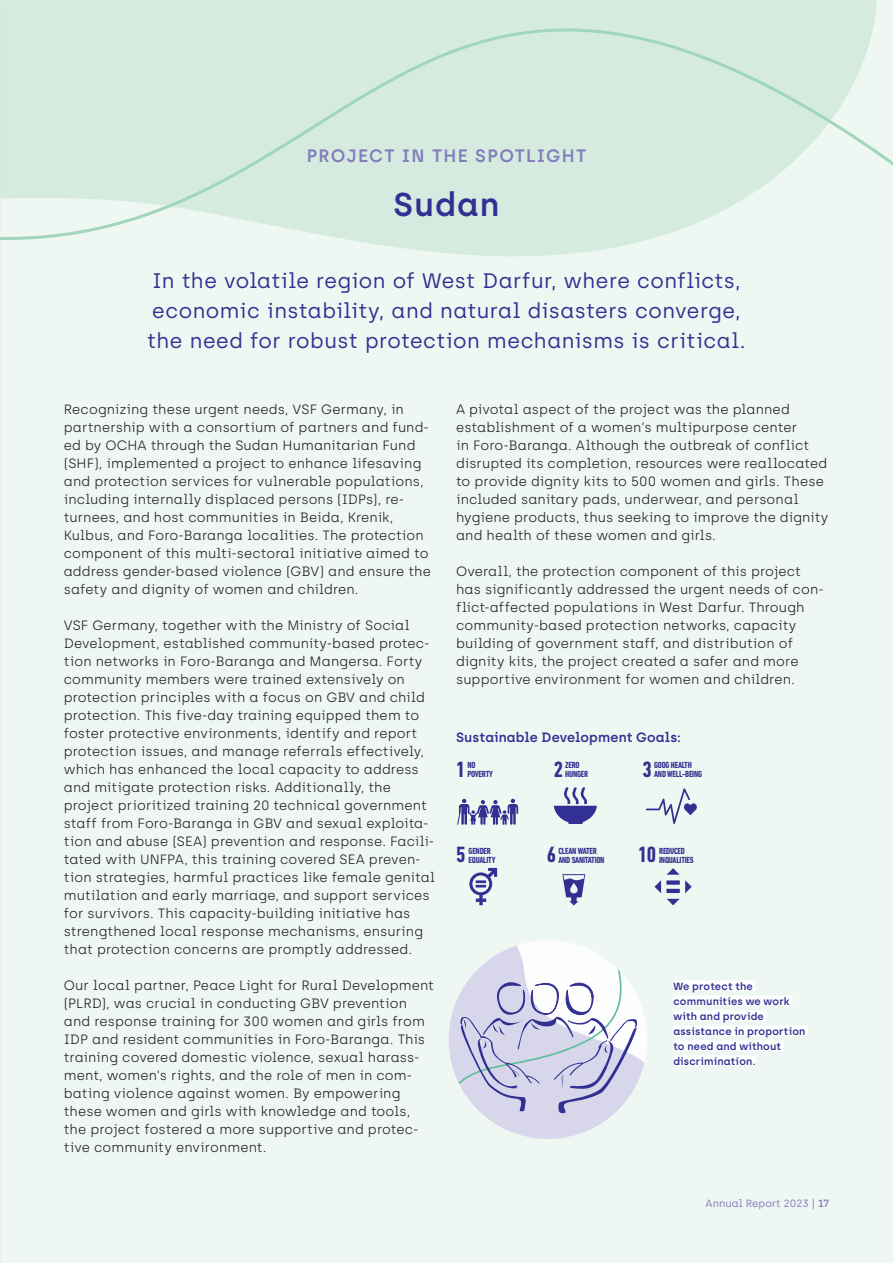
<style>
.page{position:relative;width:893px;height:1263px;background:#eef7f2}
.page>*{position:absolute;margin:0;border:0;box-sizing:border-box;transform-origin:0 0}
.Einleitung{font:600 33px "Archia";letter-spacing:.03em;color:#323092}
.t1{font:700 condensed 22.5px "DIN Next LT Pro";color:#323092}
.Einleitung-2{font:21px/30px "Archia";letter-spacing:.015em;color:#323092}
.Einleitung-3{font:600 18px "Archia";letter-spacing:.06em;color:#837dbb}
.Fließtext{font:300 13.5px/18px "Archia";letter-spacing:.005em;color:#231f20}
.Fließtext-2{font:600 13.5px "Archia";letter-spacing:.01em;color:#323092}
.Bildunterschrift{font:600 10.5px/15px "Archia";letter-spacing:.015em;color:#323092}
.t2{font:10.5px "Archia";color:#837dbb}
.t3{font:700 condensed 9px/9px "DIN Next LT Pro";letter-spacing:-.025em;color:#323092}
.s1{font-weight:600}
</style>
<div class="page">
<svg style="left:0;top:0;width:893px;height:257px"></svg>
<svg style="left:469px;top:868px;width:28px;height:37px"></svg>
<svg style="left:554px;top:787px;width:43px;height:37px"></svg>
<svg style="left:646px;top:788px;width:51px;height:36px"></svg>
<svg style="left:457px;top:799px;width:61px;height:26px"></svg>
<svg style="left:562px;top:874px;width:23px;height:31px"></svg>
<hr style="left:666px;top:889px;width:14px;height:4px;background:#323092">
<div style="left:666px;top:880px;width:14px;height:5px;background:#323092"></div>
<svg style="left:667px;top:868px;width:12px;height:7px"></svg>
<svg style="left:685px;top:880px;width:7px;height:13px"></svg>
<svg style="left:667px;top:899px;width:12px;height:6px"></svg>
<svg style="left:655px;top:880px;width:6px;height:13px"></svg>
<div style="left:673px;top:980px;width:83px;height:11px;background:#fff"></div>
<div style="left:673px;top:995px;width:119px;height:11px;background:#fff"></div>
<div style="left:673px;top:1010px;width:94px;height:11px;background:#fff"></div>
<div style="left:673px;top:1025px;width:135px;height:11px;background:#fff"></div>
<div style="left:673px;top:1040px;width:111px;height:11px;background:#fff"></div>
<div style="left:673px;top:1055px;width:83px;height:11px;background:#fff"></div>
<svg style="left:449px;top:941px;width:198px;height:198px"></svg>
<p class="Einleitung-3" style="left:307px;top:145px;width:281px">PROJECT IN THE SPOTLIGHT</p>
<p class="Einleitung" style="left:394px;top:185px;width:107px">Sudan</p>
<p class="Einleitung-2" style="left:147px;top:266px;width:600px">In the volatile region of West Darfur, where conflicts, economic instability, and natural disasters converge, the need for robust protection mechanisms is critical.</p>
<p class="Fließtext" style="left:64px;top:400px;width:369px">Recognizing these urgent needs, VSF Germany, in partnership with a consortium of partners and fund&shy;ed by OCHA through the Sudan Humanitarian Fund (SHF), implemented a project to enhance lifesaving and protection services for vulnerable populations, including internally displaced persons (IDPs), re&shy;turnees, and host communities in Beida, Krenik, Kulbus, and Foro-Baranga localities. The protection component of this multi-sectoral initiative aimed to address gender-based violence (GBV) and ensure the safety and dignity of women and children.</p>
<p class="Fließtext" style="left:64px;top:616px;width:373px">VSF Germany, together with the Ministry of Social Development, established community-based protec&shy;tion networks in Foro-Baranga and Mangersa. Forty community members were trained extensively on protection principles with a focus on GBV and child protection. This five-day training equipped them to foster protective environments, identify and report protection issues, and manage referrals effectively, which has enhanced the local capacity to address and mitigate protection risks. Additionally, the project prioritized training 20 technical government staff from Foro-Baranga in GBV and sexual exploita&shy;tion and abuse (SEA) prevention and response. Facili&shy;tated with UNFPA, this training covered SEA preven&shy;tion strategies, harmful practices like female genital mutilation and early marriage, and support services for survivors. This capacity-building initiative has strengthened local response mechanisms, ensuring that protection concerns are promptly addressed.</p>
<p class="Fließtext" style="left:64px;top:976px;width:372px">Our local partner, Peace Light for Rural Development (PLRD), was crucial in conducting GBV prevention and response training for 300 women and girls from IDP and resident communities in Foro-Baranga. This training covered domestic violence, sexual harass&shy;ment, women’s rights, and the role of men in com&shy;bating violence against women. By empowering these women and girls with knowledge and tools, the project fostered a more supportive and protec&shy;tive community environment.</p>
<p class="Fließtext" style="left:456px;top:400px;width:374px">A pivotal aspect of the project was the planned establishment of a women’s multipurpose center<br>in Foro-Baranga. Although the outbreak of conflict disrupted its completion, resources were reallocated to provide dignity kits to 500 women and girls. These included sanitary pads, underwear, and personal hygiene products, thus seeking to improve the dignity and health of these women and girls.</p>
<p class="Fließtext" style="left:456px;top:562px;width:369px">Overall, the protection component of this project has significantly addressed the urgent needs of con&shy;flict-affected populations in West Darfur. Through community-based protection networks, capacity building of government staff, and distribution of dignity kits, the project created a safer and more supportive environment for women and children.</p>
<p class="Fließtext-2" style="left:456px;top:729px;width:226px">Sustainable Development Goals:</p>
<h1 class="t1" style="left:456px;top:756px;width:11px">1</h1>
<h1 class="t3" style="left:468px;top:769px;width:27px">POVERTY</h1>
<h1 class="t3" style="left:468px;top:760px;width:10px">NO</h1>
<h1 class="t1" style="left:554px;top:756px;width:11px">2</h1>
<h1 class="t3" style="left:565px;top:769px;width:24px">HUNGER</h1>
<h1 class="t3" style="left:565px;top:760px;width:16px">ZERO</h1>
<h1 class="t1" style="left:643px;top:756px;width:11px">3</h1>
<h1 class="t3" style="left:654px;top:769px;width:50px">AND WELL-BEING</h1>
<h1 class="t3" style="left:654px;top:760px;width:39px">GOOG HEALTH</h1>
<h1 class="t1" style="left:456px;top:842px;width:11px">5</h1>
<h1 class="t3" style="left:469px;top:846px;width:28px">GENDER<br>EQUALITY</h1>
<h1 class="t1" style="left:547px;top:842px;width:11px">6</h1>
<h1 class="t3" style="left:558px;top:846px;width:48px">CLEAN WATER<br>AND SANITATION</h1>
<h1 class="t1" style="left:638px;top:842px;width:20px">10</h1>
<h1 class="t3" style="left:659px;top:846px;width:36px">REDUCED<br>INQUALITIES</h1>
<p class="Bildunterschrift" style="left:673px;top:979px;width:134px">We protect the communities we work with and provide assistance in proportion to need and without discrimination.</p>
<p class="t2" style="left:706px;top:1197px;width:125px">Annual Report 2023 | <span class="s1">17</span></p>
</div>
